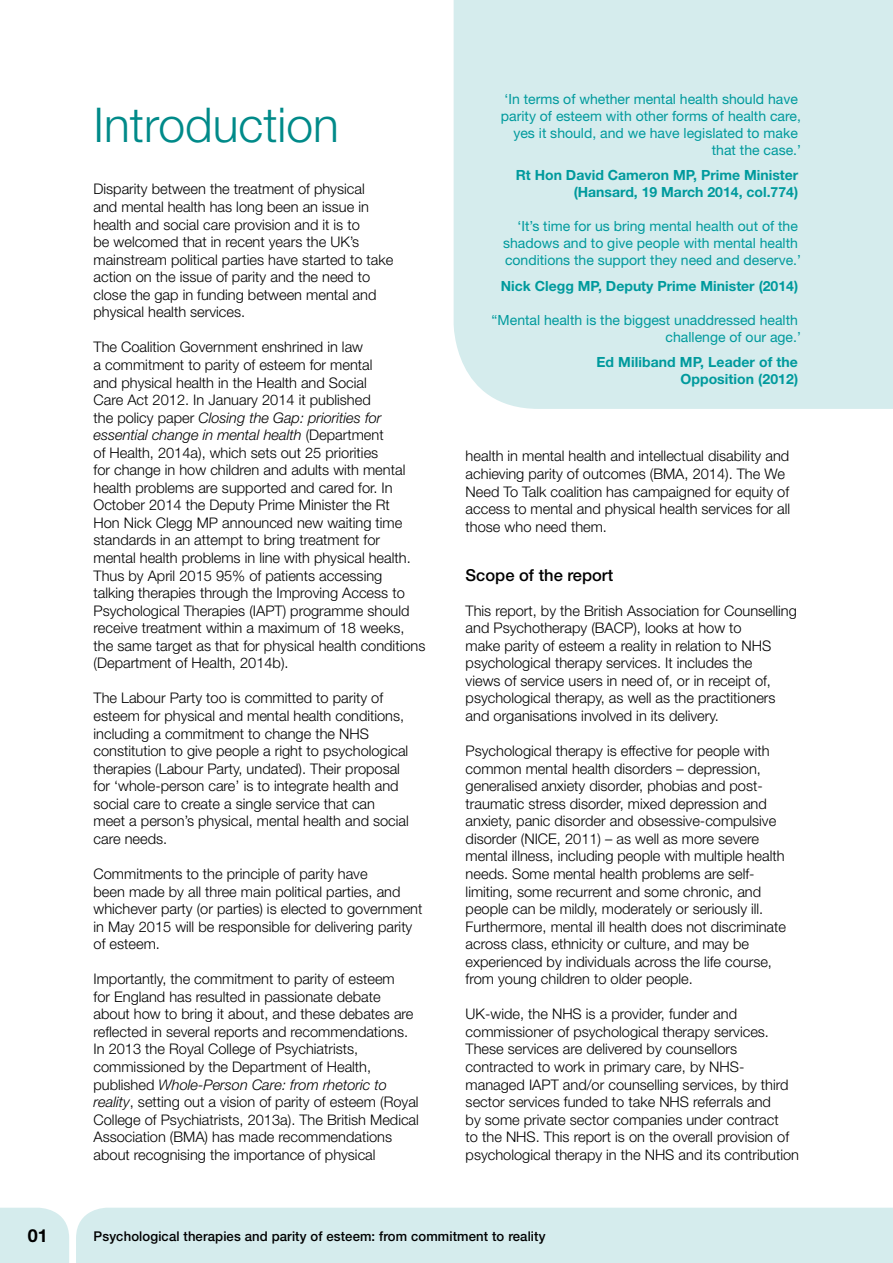
<style>
.page{position:relative;width:893px;height:1263px;background:#fff}
.page>*{position:absolute;margin:0;border:0;box-sizing:border-box;transform-origin:0 0}
.t1{font:300 48px "Helvetica Neue LT Std";color:#008a89}
.t2{font:700 18px "Helvetica Neue LT Std";color:#000}
.t3{font:500 16.5px "Helvetica Neue LT Std";color:#000}
.t4{font:300 14.7px/17.5px "Helvetica Neue LT Std";color:#000}
.t5{font:14.1px/17.1px "Helvetica Neue LT Std";color:#009a9d;text-align:right}
.t6{font:700 14.1px/16.8px "Helvetica Neue LT Std";color:#009a9d;text-align:right}
.t7{font:500 13.5px "Helvetica Neue LT Std";letter-spacing:.01em;color:#000}
.s1{font-style:italic}
</style>
<div class="page">
<div style="left:0;top:1208px;width:69px;height:55px;background:#d5eced"></div>
<div style="left:76px;top:1208px;width:817px;height:55px;background:#d5eced"></div>
<div style="left:454px;top:0;width:439px;height:409px;background:#d5eced"></div>
<h1 class="t1" style="left:94px;top:95px;width:247px">Introduction</h1>
<p class="t4" style="left:94px;top:180px;width:301px">Disparity between the treatment of physical<br>and mental health has long been an issue in health and social care provision and it is to<br>be welcomed that in recent years the UK’s mainstream political parties have started to take action on the issue of parity and the need to close the gap in funding between mental and physical health services.</p>
<p class="t4" style="left:94px;top:338px;width:333px">The Coalition Government enshrined in law<br>a commitment to parity of esteem for mental<br>and physical health in the Health and Social<br>Care Act 2012. In January 2014 it published<br>the policy paper <span class="s1">Closing the Gap: priorities for essential change in mental health</span> (Department<br>of Health, 2014a), which sets out 25 priorities<br>for change in how children and adults with mental health problems are supported and cared for. In October 2014 the Deputy Prime Minister the Rt<br>Hon Nick Clegg MP announced new waiting time standards in an attempt to bring treatment for mental health problems in line with physical health.<br>Thus by April 2015 95% of patients accessing talking therapies through the Improving Access to Psychological Therapies (IAPT) programme should receive treatment within a maximum of 18 weeks, the same target as that for physical health conditions (Department of Health, 2014b).</p>
<p class="t4" style="left:94px;top:689px;width:317px">The Labour Party too is committed to parity of esteem for physical and mental health conditions, including a commitment to change the NHS constitution to give people a right to psychological therapies (Labour Party, undated). Their proposal for ‘whole-person care’ is to integrate health and social care to create a single service that can meet a person’s physical, mental health and social care needs.</p>
<p class="t4" style="left:94px;top:865px;width:330px">Commitments to the principle of parity have<br>been made by all three main political parties, and whichever party (or parties) is elected to government in May 2015 will be responsible for delivering parity of esteem.</p>
<p class="t4" style="left:94px;top:970px;width:327px">Importantly, the commitment to parity of esteem<br>for England has resulted in passionate debate about how to bring it about, and these debates are reflected in several reports and recommendations.<br>In 2013 the Royal College of Psychiatrists, commissioned by the Department of Health, published <span class="s1">Whole-Person Care: from rhetoric to reality</span>, setting out a vision of parity of esteem (Royal College of Psychiatrists, 2013a). The British Medical Association (BMA) has made recommendations about recognising the importance of physical</p>
<p class="t5" style="left:501px;top:90px;width:302px">‘In terms of whether mental health should have parity of esteem with other forms of health care, yes it should, and we have legislated to make that the case.’</p>
<p class="t6" style="left:516px;top:167px;width:284px">Rt Hon David Cameron MP, Prime Minister (Hansard, 19 March 2014, col.774)</p>
<p class="t5" style="left:503px;top:217px;width:299px;text-align:left;text-indent:14px">‘It’s time for us bring mental health out of the shadows and to give people with mental health conditions the support they need and deserve.’</p>
<p class="t6" style="left:501px;top:277px;width:299px">Nick Clegg MP, Deputy Prime Minister (2014)</p>
<p class="t5" style="left:492px;top:311px;width:311px">“Mental health is the biggest unaddressed health challenge of our age.’</p>
<p class="t6" style="left:596px;top:354px;width:203px">Ed Miliband MP, Leader of the<br>Opposition (2012)</p>
<p class="t4" style="left:466px;top:447px;width:326px">health in mental health and intellectual disability and achieving parity of outcomes (BMA, 2014). The We Need To Talk coalition has campaigned for equity of access to mental and physical health services for all those who need them.</p>
<p class="t3" style="left:466px;top:565px;width:149px">Scope of the report</p>
<p class="t4" style="left:466px;top:601px;width:333px">This report, by the British Association for Counselling and Psychotherapy (BACP), looks at how to<br>make parity of esteem a reality in relation to NHS psychological therapy services. It includes the<br>views of service users in need of, or in receipt of, psychological therapy, as well as the practitioners and organisations involved in its delivery.</p>
<p class="t4" style="left:466px;top:742px;width:322px">Psychological therapy is effective for people with common mental health disorders – depression, generalised anxiety disorder, phobias and post&shy;traumatic stress disorder, mixed depression and anxiety, panic disorder and obsessive-compulsive disorder (NICE, 2011) – as well as more severe mental illness, including people with multiple health needs. Some mental health problems are self&shy;limiting, some recurrent and some chronic, and people can be mildly, moderately or seriously ill.<br>Furthermore, mental ill health does not discriminate across class, ethnicity or culture, and may be experienced by individuals across the life course, from young children to older people.</p>
<p class="t4" style="left:466px;top:1005px;width:335px">UK-wide, the NHS is a provider, funder and commissioner of psychological therapy services.<br>These services are delivered by counsellors contracted to work in primary care, by NHS&shy;managed IAPT and/or counselling services, by third sector services funded to take NHS referrals and<br>by some private sector companies under contract<br>to the NHS. This report is on the overall provision of psychological therapy in the NHS and its contribution</p>
<p class="t2" style="left:28px;top:1224px;width:22px">01</p>
<p class="t7" style="left:94px;top:1228px;width:453px">Psychological therapies and parity of esteem: from commitment to reality</p>
</div>
